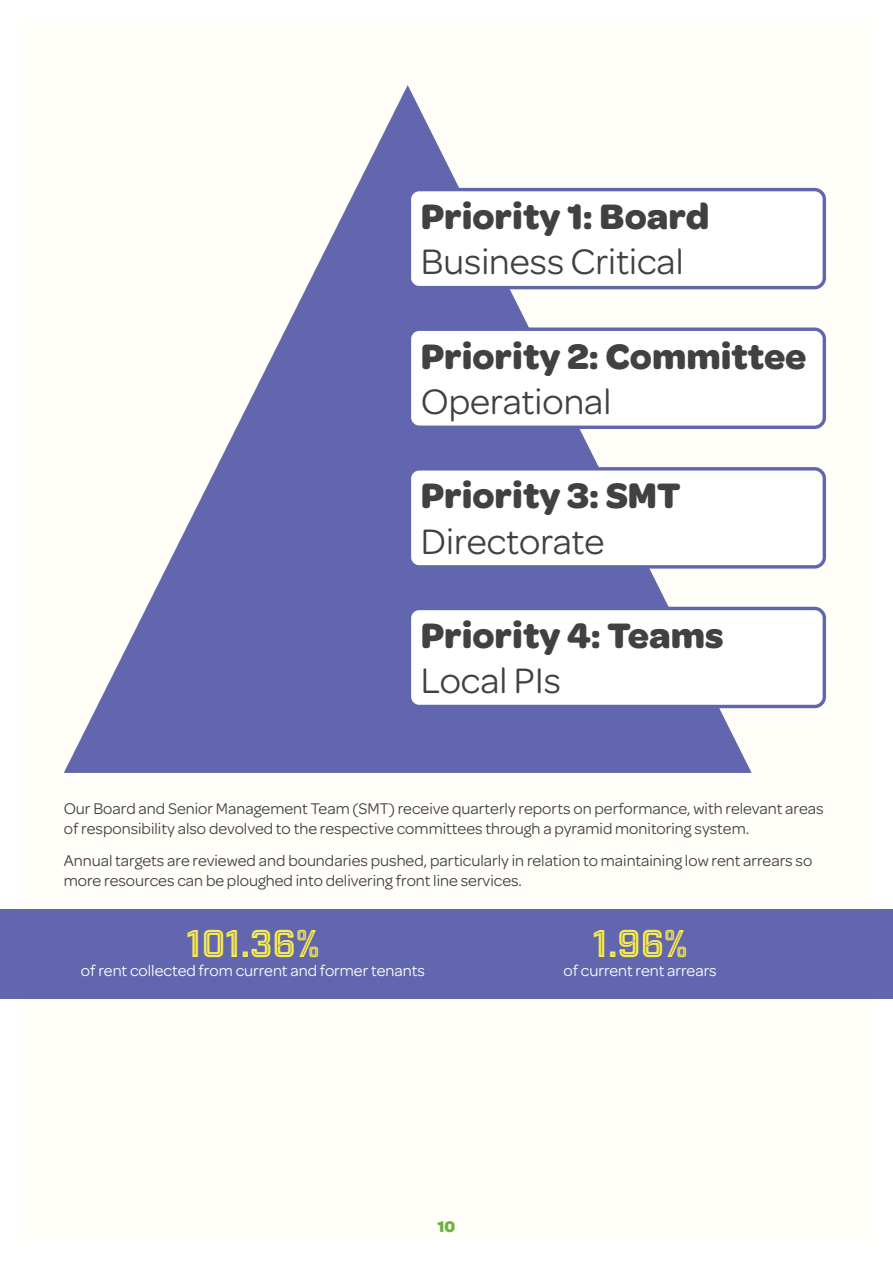
<style>
.page{position:relative;width:893px;height:1263px;background:#fff}
.page>*{position:absolute;margin:0;border:0;box-sizing:border-box;transform-origin:0 0}
.t1{font:700 37.8px "Omnes";color:#414042}
.t2{font:37.8px "Omnes";color:#414042}
.t3{font:37.5px "Industry Inc Inline";color:#f9ed47}
.t4{font:16.5px/19.8px "Omnes";color:#414042}
.t5{font:16.5px "Omnes";color:#fff}
.t6{font:700 16.5px "Omnes";color:#6cb33f}
</style>
<div class="page">
<div style="left:21px;top:21px;width:851px;height:1221px;background:#fffef8"></div>
<div style="left:0;top:909px;width:893px;height:89px;background:#6166af"></div>
<svg style="left:64px;top:85px;width:688px;height:688px"></svg>
<div style="left:409px;top:329px;width:415px;height:98px;background:#fff;border-radius:10px"></div>
<div style="left:408px;top:327px;width:418px;height:102px;border:3px solid #6166af;border-radius:10px"></div>
<div style="left:409px;top:469px;width:415px;height:98px;background:#fff;border-radius:10px"></div>
<div style="left:408px;top:467px;width:418px;height:102px;border:3px solid #6166af;border-radius:10px"></div>
<div style="left:409px;top:608px;width:415px;height:98px;background:#fff;border-radius:10px"></div>
<div style="left:408px;top:607px;width:418px;height:101px;border:3px solid #6166af;border-radius:10px"></div>
<div style="left:409px;top:190px;width:415px;height:98px;background:#fff;border-radius:10px"></div>
<div style="left:408px;top:188px;width:418px;height:101px;border:3px solid #6166af;border-radius:10px"></div>
<h1 class="t1" style="left:421px;top:188px;width:290px">Priority 1: Board</h1>
<h1 class="t2" style="left:421px;top:236px;width:264px">Business Critical</h1>
<h1 class="t1" style="left:421px;top:328px;width:387px">Priority 2: Committee</h1>
<h1 class="t2" style="left:421px;top:376px;width:192px">Operational</h1>
<h1 class="t1" style="left:421px;top:468px;width:261px">Priority 3: SMT</h1>
<h1 class="t2" style="left:421px;top:515px;width:185px">Directorate</h1>
<h1 class="t1" style="left:421px;top:607px;width:304px">Priority 4: Teams</h1>
<h1 class="t2" style="left:421px;top:655px;width:142px">Local PIs</h1>
<p class="t4" style="left:64px;top:798px;width:761px">Our Board and Senior Management Team (SMT) receive quarterly reports on performance, with relevant areas of responsibility also devolved to the respective committees through a pyramid monitoring system.</p>
<p class="t4" style="left:64px;top:850px;width:750px">Annual targets are reviewed and boundaries pushed, particularly in relation to maintaining low rent arrears so more resources can be ploughed into delivering front line services.</p>
<h2 class="t3" style="left:186px;top:921px;width:135px">101.36%</h2>
<p class="t5" style="left:81px;top:960px;width:345px">of rent collected from current and former tenants</p>
<h2 class="t3" style="left:593px;top:921px;width:97px">1.96%</h2>
<p class="t5" style="left:563px;top:960px;width:155px">of current rent arrears</p>
<p class="t6" style="left:438px;top:1214px;width:19px">10</p>
</div>
